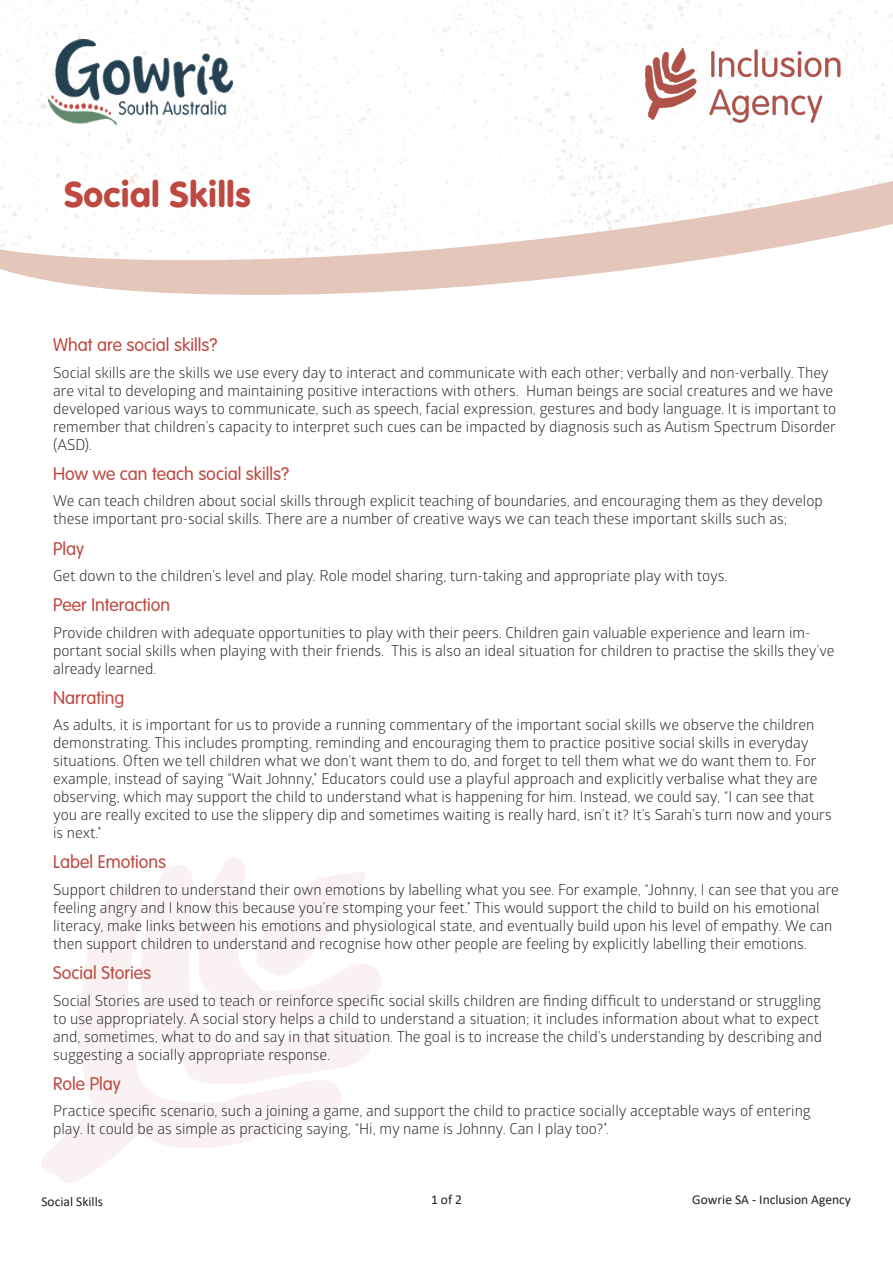
<style>
.page{position:relative;width:893px;height:1263px;background:#fff}
.page>*{position:absolute;margin:0;border:0;box-sizing:border-box;transform-origin:0 0}
.t1{font:37.5px "VAG Rundschrift D";color:#bd4941}
.headings{font:300 18px "VAG Rounded Std";color:#bd4941}
.t2{font:15px/18px "Glober";color:#231f20}
.t3{font:13.5px "Calibri";color:#231f20}
</style>
<div class="page">
<svg style="left:0;top:263px;width:677px;height:32px;fill:#e4c6bb"></svg>
<img style="left:0;top:0;width:893px;height:263px">
<img style="left:641px;top:46px;width:202px;height:82px">
<img style="left:49px;top:40px;width:183px;height:84px">
<svg style="left:42px;top:885px;width:299px;height:298px"></svg>
<svg style="left:140px;top:865px;width:230px;height:220px;fill:#faf2f2"></svg>
<svg style="left:199px;top:857px;width:183px;height:169px"></svg>
<p class="t1" style="left:64px;top:172px;width:189px">Social Skills</p>
<p class="headings" style="left:53px;top:335px;width:166px">What are social skills?</p>
<p class="t2" style="left:53px;top:363px;width:785px">Social skills are the skills we use every day to interact and communicate with each other; verbally and non-verbally. They are vital to developing and maintaining positive interactions with others. Human beings are social creatures and we have developed various ways to communicate, such as speech, facial expression, gestures and body language. It is important to remember that children’s capacity to interpret such cues can be impacted by diagnosis such as Autism Spectrum Disorder (ASD).</p>
<p class="headings" style="left:53px;top:463px;width:238px">How we can teach social skills?</p>
<p class="t2" style="left:53px;top:491px;width:771px">We can teach children about social skills through explicit teaching of boundaries, and encouraging them as they develop these important pro-social skills. There are a number of creative ways we can teach these important skills such as;</p>
<p class="headings" style="left:53px;top:538px;width:33px">Play</p>
<p class="t2" style="left:53px;top:566px;width:676px">Get down to the children’s level and play. Role model sharing, turn-taking and appropriate play with toys.</p>
<p class="headings" style="left:53px;top:594px;width:119px">Peer Interaction</p>
<p class="t2" style="left:53px;top:623px;width:783px">Provide children with adequate opportunities to play with their peers. Children gain valuable experience and learn im&shy;portant social skills when playing with their friends. This is also an ideal situation for children to practise the skills they’ve already learned.</p>
<p class="headings" style="left:53px;top:687px;width:73px">Narrating</p>
<p class="t2" style="left:53px;top:715px;width:780px">As adults, it is important for us to provide a running commentary of the important social skills we observe the children demonstrating. This includes prompting, reminding and encouraging them to practice positive social skills in everyday situations. Often we tell children what we don’t want them to do, and forget to tell them what we do want them to. For example, instead of saying “Wait Johnny,” Educators could use a playful approach and explicitly verbalise what they are observing, which may support the child to understand what is happening for him. Instead, we could say, “I can see that you are really excited to use the slippery dip and sometimes waiting is really hard, isn’t it? It’s Sarah’s turn now and yours is next.”</p>
<p class="headings" style="left:53px;top:852px;width:114px">Label Emotions</p>
<p class="t2" style="left:53px;top:880px;width:787px">Support children to understand their own emotions by labelling what you see. For example, “Johnny, I can see that you are feeling angry and I know this because you’re stomping your feet.” This would support the child to build on his emotional literacy, make links between his emotions and physiological state, and eventually build upon his level of empathy. We can then support children to understand and recognise how other people are feeling by explicitly labelling their emotions.</p>
<p class="headings" style="left:53px;top:962px;width:99px">Social Stories</p>
<p class="t2" style="left:53px;top:991px;width:770px">Social Stories are used to teach or reinforce specific social skills children are finding difficult to understand or struggling to use appropriately. A social story helps a child to understand a situation; it includes information about what to expect and, sometimes, what to do and say in that situation. The goal is to increase the child’s understanding by describing and suggesting a socially appropriate response.</p>
<p class="headings" style="left:53px;top:1073px;width:69px">Role Play</p>
<p class="t2" style="left:53px;top:1101px;width:759px">Practice specific scenario, such a joining a game, and support the child to practice socially acceptable ways of entering play. It could be as simple as practicing saying, “Hi, my name is Johnny. Can I play too?”.</p>
<p class="t3" style="left:41px;top:1192px;width:63px">Social Skills</p>
<p class="t3" style="left:431px;top:1190px;width:33px">1 of 2</p>
<p class="t3" style="left:692px;top:1190px;width:160px">Gowrie SA - Inclusion Agency</p>
</div>
